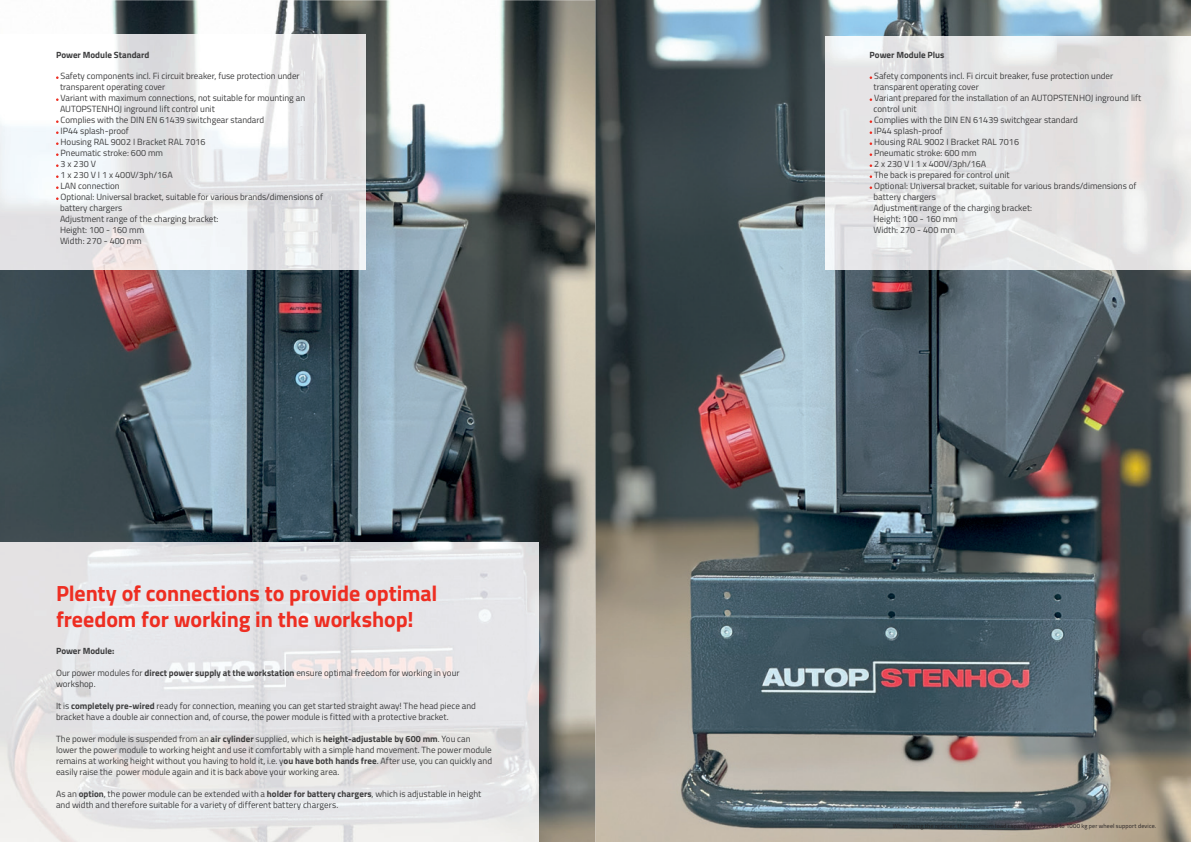
<style>
.page{position:relative;width:1191px;height:842px;background:#fff}
.page>*{position:absolute;margin:0;border:0;box-sizing:border-box;transform-origin:0 0}
.t1{font:700 22px/26.4px "Titillium Web";letter-spacing:-.005em;color:#ee2e22}
.t2{font:9px/11px "Titillium Web";color:#3e3e3f}
.t3{font:700 9px "Titillium Web";color:#3e3e3f}
.t4{font:6px "Titillium Web";letter-spacing:.025em;color:#231f20}
.s1{font-weight:700}
</style>
<div class="page">
<img style="left:0;top:0;width:1191px;height:842px">
<img style="left:0;top:542px;width:539px;height:300px">
<img style="left:0;top:35px;width:366px;height:234px">
<img style="left:825px;top:36px;width:366px;height:233px">
<p class="t3" style="left:56px;top:48px;width:95px">Power Module Standard</p>
<p class="t2" style="left:60px;top:70px;width:264px">Safety components incl. Fi circuit breaker, fuse protection under transparent operating cover<br>Variant with maximum connections, not suitable for mounting an AUTOPSTENHOJ inground lift control unit<br>Complies with the DIN EN 61439 switchgear standard<br>IP44 splash-proof<br>Housing RAL 9002 I Bracket RAL 7016<br>Pneumatic stroke: 600 mm<br>3 x 230 V<br>1 x 230 V I 1 x 400V/3ph/16A<br>LAN connection<br>Optional: Universal bracket, suitable for various brands/dimensions of battery chargers<br>Adjustment range of the charging bracket:<br>Height: 100 - 160 mm<br>Width: 270 - 400 mm</p>
<h1 class="t1" style="left:56px;top:579px;width:383px">Plenty of connections to provide optimal freedom for working in the workshop!</h1>
<p class="t3" style="left:56px;top:644px;width:60px">Power Module:</p>
<p class="t2" style="left:56px;top:667px;width:405px">Our power modules for <span class="s1">direct power supply at the workstation</span> ensure optimal freedom for working in your workshop.</p>
<p class="t2" style="left:56px;top:700px;width:421px">It is <span class="s1">completely pre-wired</span> ready for connection, meaning you can get started straight away! The head piece and bracket have a double air connection and, of course, the power module is fitted with a protective bracket.</p>
<p class="t2" style="left:56px;top:733px;width:437px">The power module is suspended from an <span class="s1">air cylinder</span> supplied, which is <span class="s1">height-adjustable by 600 mm</span>. You can lower the power module to working height and use it comfortably with a simple hand movement. The power module remains at working height without you having to hold it, i.e. y<span class="s1">ou have both hands free</span>. After use, you can quickly and easily raise the power module again and it is back above your working area.</p>
<p class="t2" style="left:56px;top:788px;width:427px">As an <span class="s1">option</span>, the power module can be extended with a <span class="s1">holder for battery chargers</span>, which is adjustable in height and width and therefore suitable for a variety of different battery chargers.</p>
<p class="t3" style="left:869px;top:48px;width:76px">Power Module Plus</p>
<p class="t2" style="left:873px;top:70px;width:269px">Safety components incl. Fi circuit breaker, fuse protection under transparent operating cover<br>Variant prepared for the installation of an AUTOPSTENHOJ inground lift control unit<br>Complies with the DIN EN 61439 switchgear standard<br>IP44 splash-proof<br>Housing RAL 9002 I Bracket RAL 7016<br>Pneumatic stroke: 600 mm<br>2 x 230 V I 1 x 400V/3ph/16A<br>The back is prepared for control unit<br>Optional: Universal bracket, suitable for various brands/dimensions of battery chargers<br>Adjustment range of the charging bracket:<br>Height: 100 - 160 mm<br>Width: 270 - 400 mm</p>
<p class="t4" style="left:893px;top:821px;width:265px">When using the reducer, the maximum load capacity is reduced to 1000 kg per wheel support device.</p>
</div>
